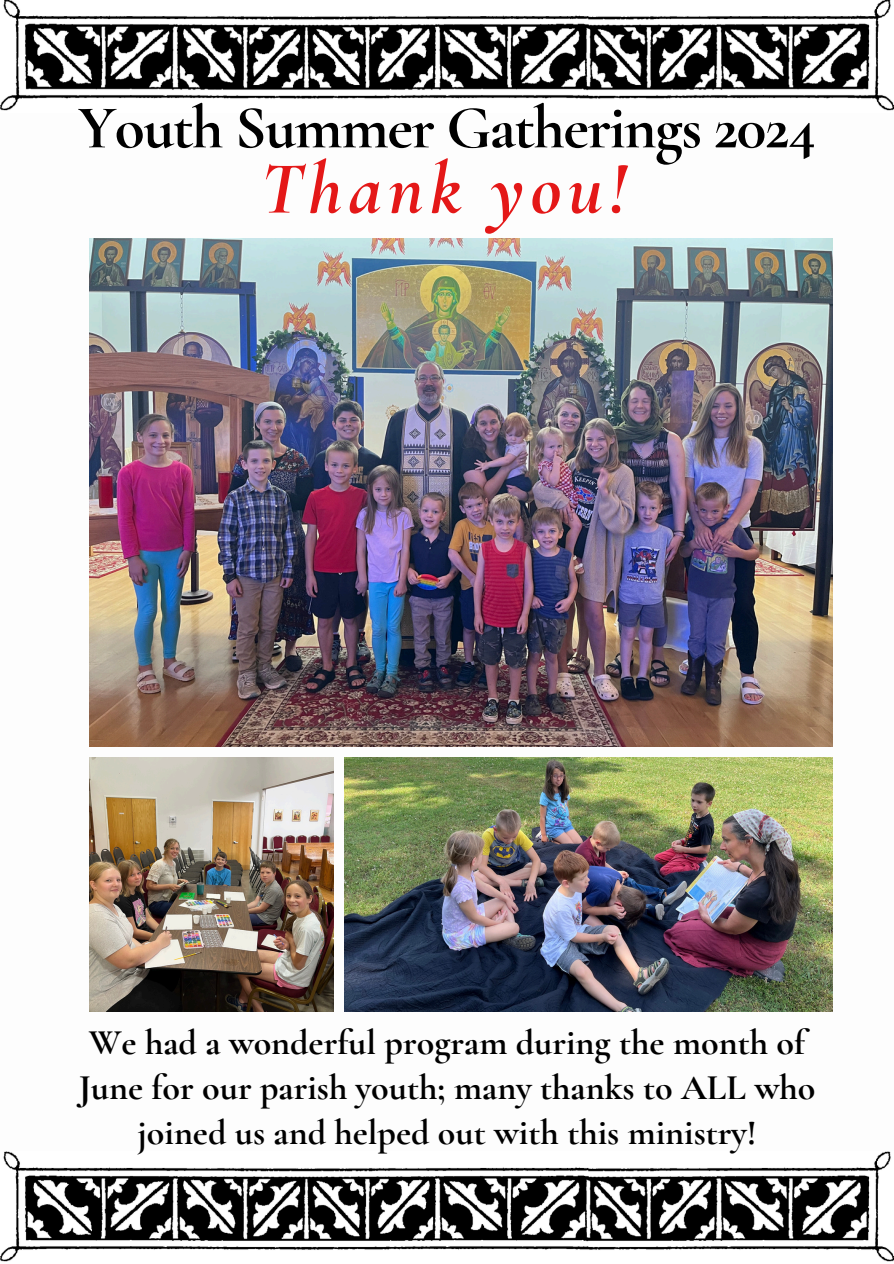
<style>
.page{position:relative;width:894px;height:1264px;background:#fff}
.page>*{position:absolute;margin:0;border:0;box-sizing:border-box;transform-origin:0 0}
.t1{font:italic 700 75px "Cormorant Garamond";letter-spacing:.08em;color:#e41818}
.t2{font:700 61.5px "Cormorant Garamond";letter-spacing:-.025em;color:#000}
.t3{font:700 36px/45px "Cormorant Garamond";color:#000;text-align:center}
</style>
<div class="page">
<img style="left:0;top:1151px;width:893px;height:111px">
<img style="left:345px;top:757px;width:487px;height:254px">
<img style="left:89px;top:757px;width:244px;height:254px">
<img style="left:89px;top:238px;width:743px;height:508px">
<img style="left:0;top:0;width:893px;height:111px">
<h1 class="t2" style="left:78px;top:90px;width:739px">Youth Summer Gatherings 2024</h1>
<h1 class="t1" style="left:260px;top:143px;width:366px">Thank you!</h1>
<p class="t3" style="left:79px;top:1020px;width:738px">We had a wonderful program during the month of<br>June for our parish youth; many thanks to ALL who joined us and helped out with this ministry!</p>
</div>
